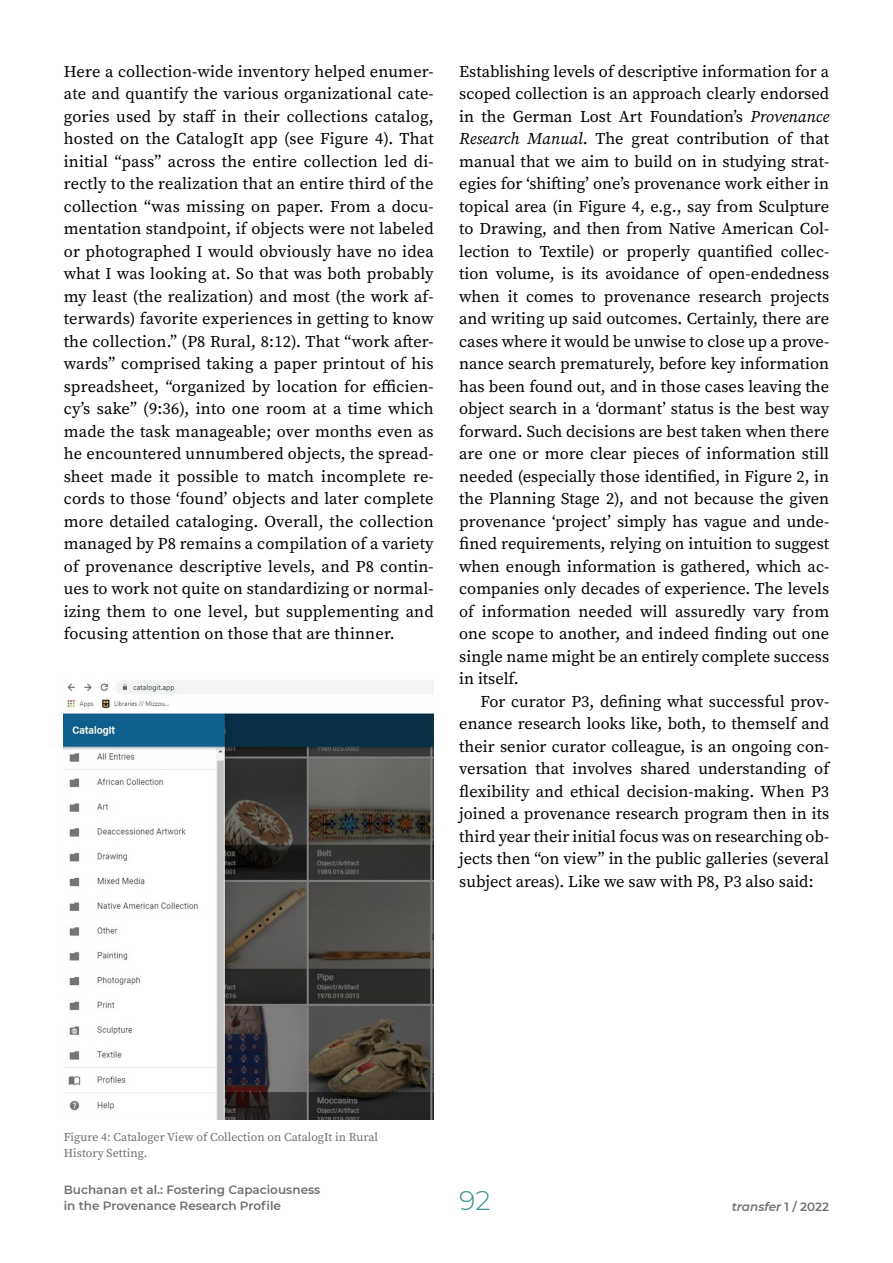
<style>
.page{position:relative;width:893px;height:1263px;background:#fff}
.page>*{position:absolute;margin:0;border:0;box-sizing:border-box;transform-origin:0 0}
.t1{font:300 27px "Montserrat";color:#3c908d}
.t2{font:16.5px/22.5px "Source Serif Variable";color:#000;text-align:justify}
.t3{font:600 12px/15.8px "Montserrat";color:#70706f}
.t4{font:12px/15.8px "Source Serif Variable";color:#70706f}
.t5{font:italic 600 12px "Montserrat";color:#70706f}
.s1{font-style:italic}
.s2{font-style:normal}
</style>
<div class="page">
<img style="left:64px;top:680px;width:370px;height:440px">
<p class="t2" style="left:64px;top:60px;width:371px">Here a collection-wide inventory helped enumer&shy;ate and quantify the various organizational cate&shy;gories used by staff in their collections catalog, hosted on the CatalogIt app (see Figure 4). That initial “pass” across the entire collection led di&shy;rectly to the realization that an entire third of the collection “was missing on paper. From a docu&shy;mentation standpoint, if objects were not labeled or photographed I would obviously have no idea what I was looking at. So that was both probably my least (the realization) and most (the work af&shy;terwards) favorite experiences in getting to know the collection.” (P8 Rural, 8:12). That “work after&shy;wards” comprised taking a paper printout of his spreadsheet, “organized by location for efficien&shy;cy’s sake” (9:36), into one room at a time which made the task manageable; over months even as he encountered unnumbered objects, the spread&shy;sheet made it possible to match incomplete re&shy;cords to those ‘found’ objects and later complete more detailed cataloging. Overall, the collection managed by P8 remains a compilation of a variety of provenance descriptive levels, and P8 contin&shy;ues to work not quite on standardizing or normal&shy;izing them to one level, but supplementing and focusing attention on those that are thinner.</p>
<p class="t2" style="left:459px;top:60px;width:371px">Establishing levels of descriptive information for a scoped collection is an approach clearly endorsed in the German Lost Art Foundation’s <span class="s1">Provenance Research Manual</span>. The great contribution of that manual that we aim to build on in studying strat&shy;egies for ‘shifting’ one’s provenance work either in topical area (in Figure 4, e.g., say from Sculpture to Drawing, and then from Native American Col&shy;lection to Textile) or properly quantified collec&shy;tion volume, is its avoidance of open-endedness when it comes to provenance research projects and writing up said outcomes. Certainly, there are cases where it would be unwise to close up a prove&shy;nance search prematurely, before key information has been found out, and in those cases leaving the object search in a ‘dormant’ status is the best way forward. Such decisions are best taken when there are one or more clear pieces of information still needed (especially those identified, in Figure 2, in the Planning Stage 2), and not because the given provenance ‘project’ simply has vague and unde&shy;fined requirements, relying on intuition to suggest when enough information is gathered, which ac&shy;companies only decades of experience. The levels of information needed will assuredly vary from one scope to another, and indeed finding out one single name might be an entirely complete success in itself.</p>
<p class="t2" style="left:459px;top:690px;width:371px;text-indent:21px">For curator P3, defining what successful prov&shy;enance research looks like, both, to themself and their senior curator colleague, is an ongoing con&shy;versation that involves shared understanding of flexibility and ethical decision-making. When P3 joined a provenance research program then in its third year their initial focus was on researching ob&shy;jects then “on view” in the public galleries (several subject areas). Like we saw with P8, P3 also said:</p>
<p class="t4" style="left:64px;top:1129px;width:316px">Figure 4: Cataloger View of Collection on CatalogIt in Rural<br>History Setting.</p>
<p class="t3" style="left:64px;top:1181px;width:258px">Buchanan et al.: Fostering Capaciousness in the Provenance Research Profile</p>
<h1 class="t1" style="left:459px;top:1182px;width:33px">92</h1>
<p class="t5" style="left:732px;top:1198px;width:99px">transfer <span class="s2">1 / 2022</span></p>
</div>
